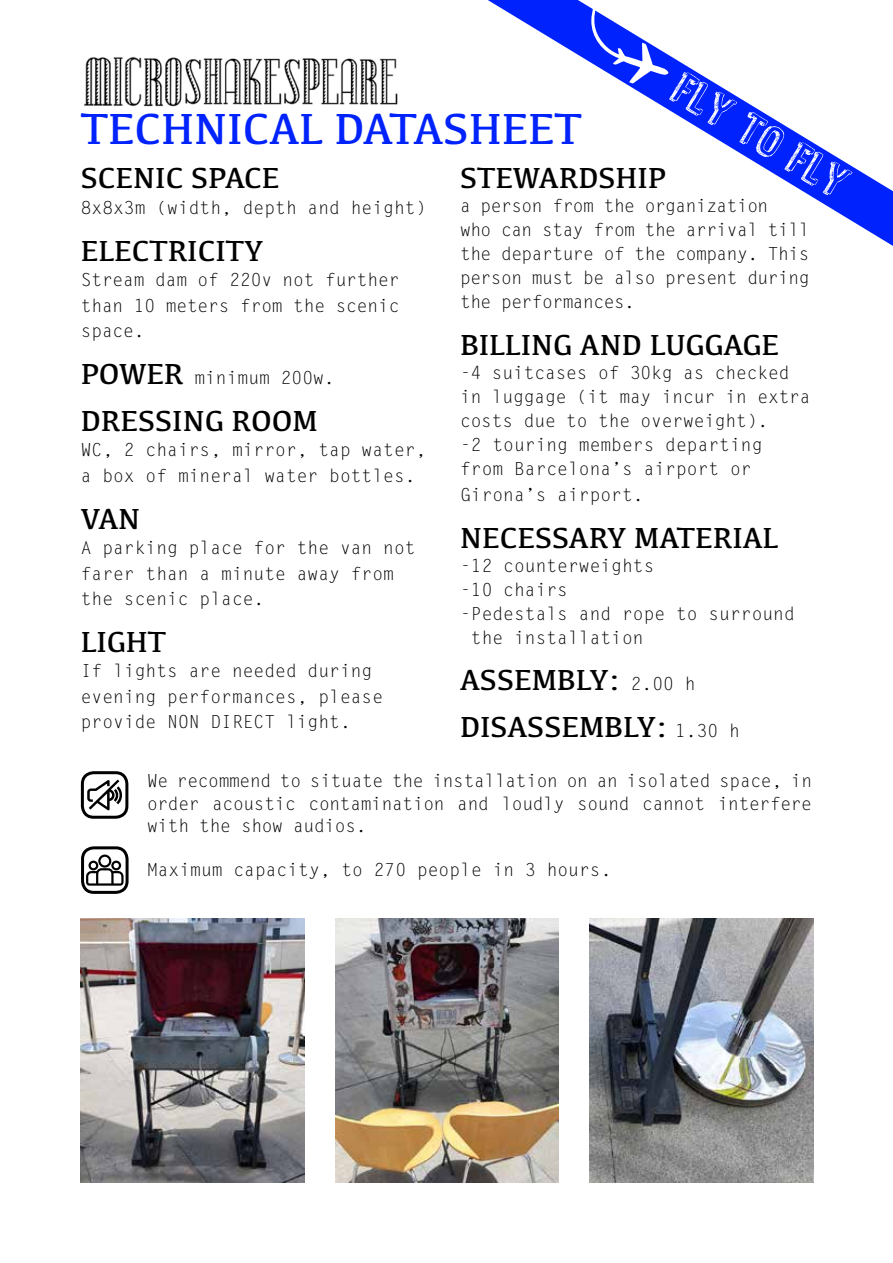
<style>
.page{position:relative;width:893px;height:1263px;background:#fff}
.page>*{position:absolute;margin:0;border:0;box-sizing:border-box;transform-origin:0 0}
.t1{font:46.5px "Vintagefair";color:#fff}
.t2{font:45px "Kefa";color:#0022fd}
.t3{font:30px/46.8px "Kefa";color:#000}
.t4{font:18px/25.5px "Letter Gothic Std";color:#000}
.t5{font:18px/24px "Letter Gothic Std";letter-spacing:-.03em;color:#000}
.s1{font-family:"Letter Gothic Std";font-size:18px}
.s2{font-family:"Kefa";font-size:30px}
</style>
<div class="page">
<img style="left:81px;top:918px;width:223px;height:264px">
<img style="left:335px;top:918px;width:224px;height:264px">
<img style="left:590px;top:918px;width:223px;height:264px">
<svg style="left:86px;top:854px;width:38px;height:32px"></svg>
<div style="left:81px;top:846px;width:48px;height:48px;border:3px solid #000;border-radius:11px"></div>
<svg style="left:87px;top:779px;width:35px;height:31px"></svg>
<div style="left:81px;top:771px;width:47px;height:48px;border:3px solid #000;border-radius:11px"></div>
<svg style="left:488px;top:0;width:405px;height:246px"></svg>
<svg style="left:591px;top:0;width:81px;height:84px"></svg>
<img style="left:186px;top:58px;width:212px;height:47px">
<img style="left:84px;top:56px;width:102px;height:51px">
<h1 class="t1" style="left:690px;top:62px;width:199px;rotate:31deg">fly to fly</h1>
<h2 class="t2" style="left:81px;top:101px;width:503px">TECHNICAL DATASHEET</h2>
<h3 class="t3" style="left:460px;top:154px;width:208px">STEWARDSHIP</h3>
<p class="t5" style="left:460px;top:195px;width:351px">a person from the organization<br>who can stay from the arrival till the departure of the company. This person must be also present during the performances.</p>
<h3 class="t3" style="left:460px;top:321px;width:320px">BILLING AND LUGGAGE</h3>
<p class="t4" style="left:460px;top:361px;width:352px;line-height:24.3px">-4 suitcases of 30kg as checked in luggage (it may incur in extra costs due to the overweight).<br>-2 touring members departing<br>from Barcelona’s airport or<br>Girona’s airport.</p>
<h3 class="t3" style="left:460px;top:513px;width:320px">NECESSARY MATERIAL</h3>
<p class="t4" style="left:460px;top:553px;width:196px">-12 counterweights</p>
<p class="t4" style="left:460px;top:577px;width:109px">-10 chairs</p>
<p class="t4" style="left:460px;top:601px;width:336px">-Pedestals and rope to surround</p>
<p class="t4" style="left:471px;top:625px;width:174px">the installation</p>
<h3 class="t3" style="left:460px;top:656px;width:281px">ASSEMBLY: <span class="s1">2.00 h<br></span>DISASSEMBLY: <span class="s1">1.30 h</span></h3>
<h3 class="t3" style="left:81px;top:154px;width:200px">SCENIC SPACE</h3>
<p class="t4" style="left:81px;top:195px;width:347px">8x8x3m (width, depth and height)</p>
<h3 class="t3" style="left:81px;top:226px;width:184px">ELECTRICITY</h3>
<p class="t4" style="left:81px;top:268px;width:320px;text-align:justify">Stream dam of 220v not further than 10 meters from the scenic space.</p>
<p class="t4" style="left:81px;top:365px;width:255px"><span class="s2">POWER</span> minimum 200w.</p>
<h3 class="t3" style="left:81px;top:396px;width:238px">DRESSING ROOM</h3>
<p class="t4" style="left:81px;top:438px;width:347px">WC, 2 chairs, mirror, tap water, a box of mineral water bottles.</p>
<h3 class="t3" style="left:81px;top:494px;width:61px">VAN</h3>
<p class="t4" style="left:81px;top:536px;width:336px">A parking place for the van not farer than a minute away from the scenic place.</p>
<h3 class="t3" style="left:81px;top:617px;width:87px">LIGHT</h3>
<p class="t4" style="left:81px;top:659px;width:304px">If lights are needed during evening performances, please provide NON DIRECT light.</p>
<p class="t4" style="left:147px;top:770px;width:667px;line-height:22.5px;text-align:justify">We recommend to situate the installation on an isolated space, in order acoustic contamination and loudly sound cannot interfere with the show audios.</p>
<p class="t4" style="left:147px;top:857px;width:466px">Maximum capacity, to 270 people in 3 hours.</p>
</div>
